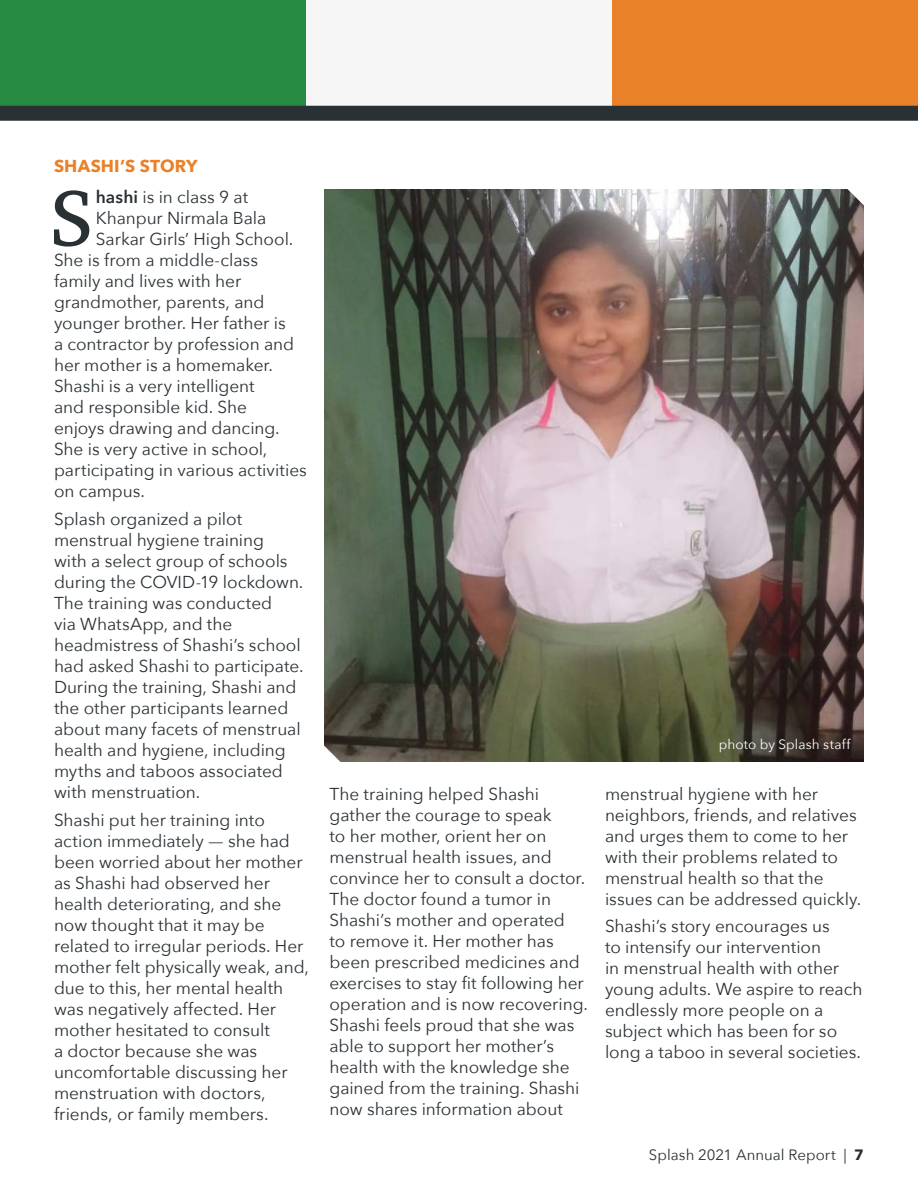
<style>
.page{position:relative;width:918px;height:1188px;background:#fff}
.page>*{position:absolute;margin:0;border:0;box-sizing:border-box;transform-origin:0 0}
.t1{font:79.8px "Abyssinica SIL";color:#2a3135}
.t2{font:17.25px/21px "Avenir Next";letter-spacing:-.005em;color:#2a3135}
.t3{font:700 17.25px "Avenir Next";letter-spacing:.005em;color:#ea8028}
.t4{font:15px "Avenir Next";color:#2a3135}
.Note{font:13.5px "Avenir Next";letter-spacing:.01em;color:#fff}
.s1{font-weight:600}
.s2{font-weight:700}
</style>
<div class="page">
<img style="left:324px;top:189px;width:540px;height:573px">
<div style="left:306px;top:0;width:306px;height:117px;background:#f5f6f5"></div>
<div style="left:612px;top:0;width:306px;height:117px;background:#e98128"></div>
<div style="left:0;top:0;width:306px;height:117px;background:#268a42"></div>
<div style="left:0;top:106px;width:918px;height:15px;background:#2a3135"></div>
<h3 class="t3" style="left:54px;top:151px;width:145px">SHASHI’S STORY</h3>
<p class="t1" style="left:51px;top:166px;width:43px">S</p>
<p class="t2" style="left:96px;top:186px;width:154px"><span class="s1">hashi</span> is in class 9 at</p>
<p class="t2" style="left:96px;top:207px;width:172px">Khanpur Nirmala Bala</p>
<p class="t2" style="left:96px;top:228px;width:199px">Sarkar Girls’ High School.</p>
<p class="t2" style="left:54px;top:249px;width:206px">She is from a middle-class</p>
<p class="t2" style="left:54px;top:270px;width:189px">family and lives with her</p>
<p class="t2" style="left:54px;top:291px;width:212px">grandmother, parents, and</p>
<p class="t2" style="left:54px;top:312px;width:233px">younger brother. Her father is</p>
<p class="t2" style="left:54px;top:333px;width:242px">a contractor by profession and</p>
<p class="t2" style="left:54px;top:354px;width:221px">her mother is a homemaker.</p>
<p class="t2" style="left:54px;top:375px;width:202px">Shashi is a very intelligent</p>
<p class="t2" style="left:54px;top:396px;width:195px">and responsible kid. She</p>
<p class="t2" style="left:54px;top:417px;width:227px">enjoys drawing and dancing.</p>
<p class="t2" style="left:54px;top:438px;width:215px">She is very active in school,</p>
<p class="t2" style="left:54px;top:459px;width:254px">participating in various activities</p>
<p class="t2" style="left:54px;top:480px;width:93px">on campus.</p>
<p class="t2" style="left:54px;top:508px;width:251px">Splash organized a pilot menstrual hygiene training<br>with a select group of schools during the COVID-19 lockdown.<br>The training was conducted<br>via WhatsApp, and the headmistress of Shashi’s school had asked Shashi to participate.<br>During the training, Shashi and the other participants learned about many facets of menstrual health and hygiene, including myths and taboos associated with menstruation.</p>
<p class="t2" style="left:54px;top:809px;width:256px">Shashi put her training into action immediately — she had been worried about her mother as Shashi had observed her health deteriorating, and she now thought that it may be related to irregular periods. Her mother felt physically weak, and, due to this, her mental health was negatively affected. Her mother hesitated to consult<br>a doctor because she was uncomfortable discussing her menstruation with doctors, friends, or family members.</p>
<p class="Note" style="left:719px;top:732px;width:133px">photo by Splash staff</p>
<p class="t2" style="left:330px;top:782px;width:260px">The training helped Shashi gather the courage to speak<br>to her mother, orient her on menstrual health issues, and convince her to consult a doctor.<br>The doctor found a tumor in<br>Shashi’s mother and operated<br>to remove it. Her mother has been prescribed medicines and exercises to stay fit following her operation and is now recovering.<br>Shashi feels proud that she was able to support her mother’s health with the knowledge she gained from the training. Shashi now shares information about</p>
<p class="t2" style="left:605px;top:782px;width:258px">menstrual hygiene with her neighbors, friends, and relatives and urges them to come to her with their problems related to menstrual health so that the issues can be addressed quickly.</p>
<p class="t2" style="left:605px;top:915px;width:259px">Shashi’s story encourages us<br>to intensify our intervention<br>in menstrual health with other young adults. We aspire to reach endlessly more people on a subject which has been for so long a taboo in several societies.</p>
<p class="t4" style="left:649px;top:1142px;width:217px">Splash 2021 Annual Report | <span class="s2">7</span></p>
</div>
